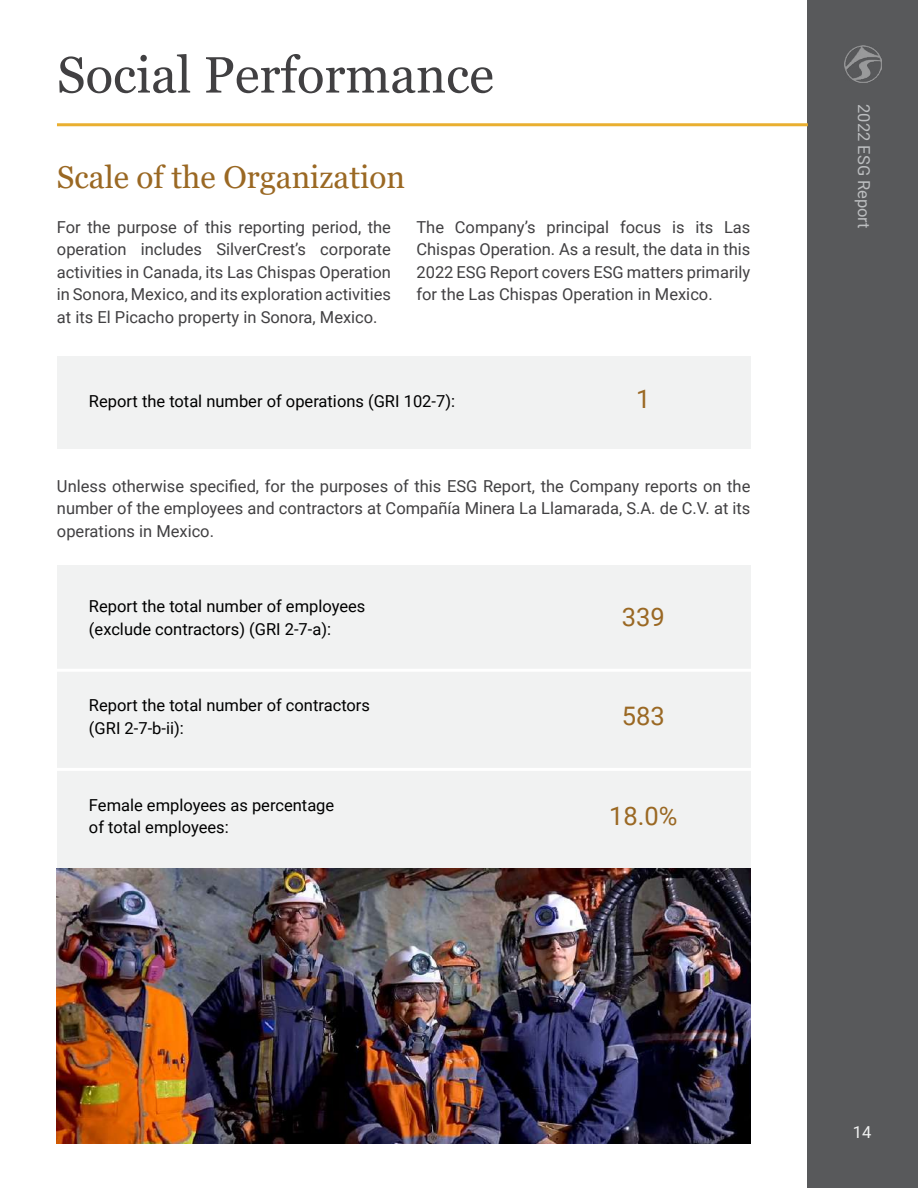
<style>
.page{position:relative;width:918px;height:1188px;background:#fff}
.page>*{position:absolute;margin:0;border:0;box-sizing:border-box;transform-origin:0 0}
.t1{font:51px "Georgia";color:#414042}
.t2{font:31.5px "Georgia";color:#9a6823}
.t3{font:25.5px "Roboto";color:#9a6823}
.t4{font:16.5px/22.5px "Roboto";color:#414042;text-align:justify}
.t5{font:16.5px/22.5px "Roboto";color:#000}
.t6{font:16.5px "Roboto";color:#bcbec0}
.t7{font:16.5px "Roboto";color:#f1f2f2}
</style>
<div class="page">
<div style="left:808px;top:0;width:110px;height:1188px;background:#58595b"></div>
<hr style="left:57px;top:123px;width:751px;height:3px;background:#e9af30">
<div style="left:57px;top:356px;width:693px;height:92px;background:#f1f2f2"></div>
<div style="left:57px;top:565px;width:693px;height:304px;background:#f1f2f2"></div>
<hr style="left:49px;top:669px;width:731px;height:3px;background:#fff">
<hr style="left:49px;top:768px;width:731px;height:3px;background:#fff">
<img style="left:57px;top:869px;width:693px;height:275px">
<img style="left:845px;top:45px;width:36px;height:37px">
<h1 class="t1" style="left:57px;top:44px;width:438px">Social Performance</h1>
<h2 class="t2" style="left:57px;top:158px;width:350px">Scale of the Organization</h2>
<p class="t4" style="left:57px;top:215px;width:336px">For the purpose of this reporting period, the operation includes SilverCrest’s corporate activities in Canada, its Las Chispas Operation in Sonora, Mexico, and its exploration activities at its El Picacho property in Sonora, Mexico.</p>
<p class="t4" style="left:416px;top:215px;width:336px">The Company’s principal focus is its Las Chispas Operation. As a result, the data in this 2022 ESG Report covers ESG matters primarily for the Las Chispas Operation in Mexico.</p>
<p class="t5" style="left:89px;top:389px;width:368px">Report the total number of operations (GRI 102-7):</p>
<h3 class="t3" style="left:636px;top:381px;width:16px">1</h3>
<p class="t4" style="left:57px;top:474px;width:695px">Unless otherwise specified, for the purposes of this ESG Report, the Company reports on the number of the employees and contractors at Compañía Minera La Llamarada, S.A. de C.V. at its operations in Mexico.</p>
<p class="t5" style="left:89px;top:594px;width:278px">Report the total number of employees (exclude contractors) (GRI 2-7-a):</p>
<p class="t5" style="left:89px;top:694px;width:283px">Report the total number of contractors (GRI 2-7-b-ii):</p>
<p class="t5" style="left:89px;top:793px;width:247px">Female employees as percentage of total employees:</p>
<h3 class="t3" style="left:622px;top:599px;width:44px">339</h3>
<h3 class="t3" style="left:622px;top:698px;width:44px">583</h3>
<h3 class="t3" style="left:609px;top:798px;width:70px">18.0%</h3>
<p class="t6" style="left:876px;top:104px;width:126px;rotate:90deg">2022 ESG Report</p>
<p class="t7" style="left:853px;top:1120px;width:20px">14</p>
</div>
